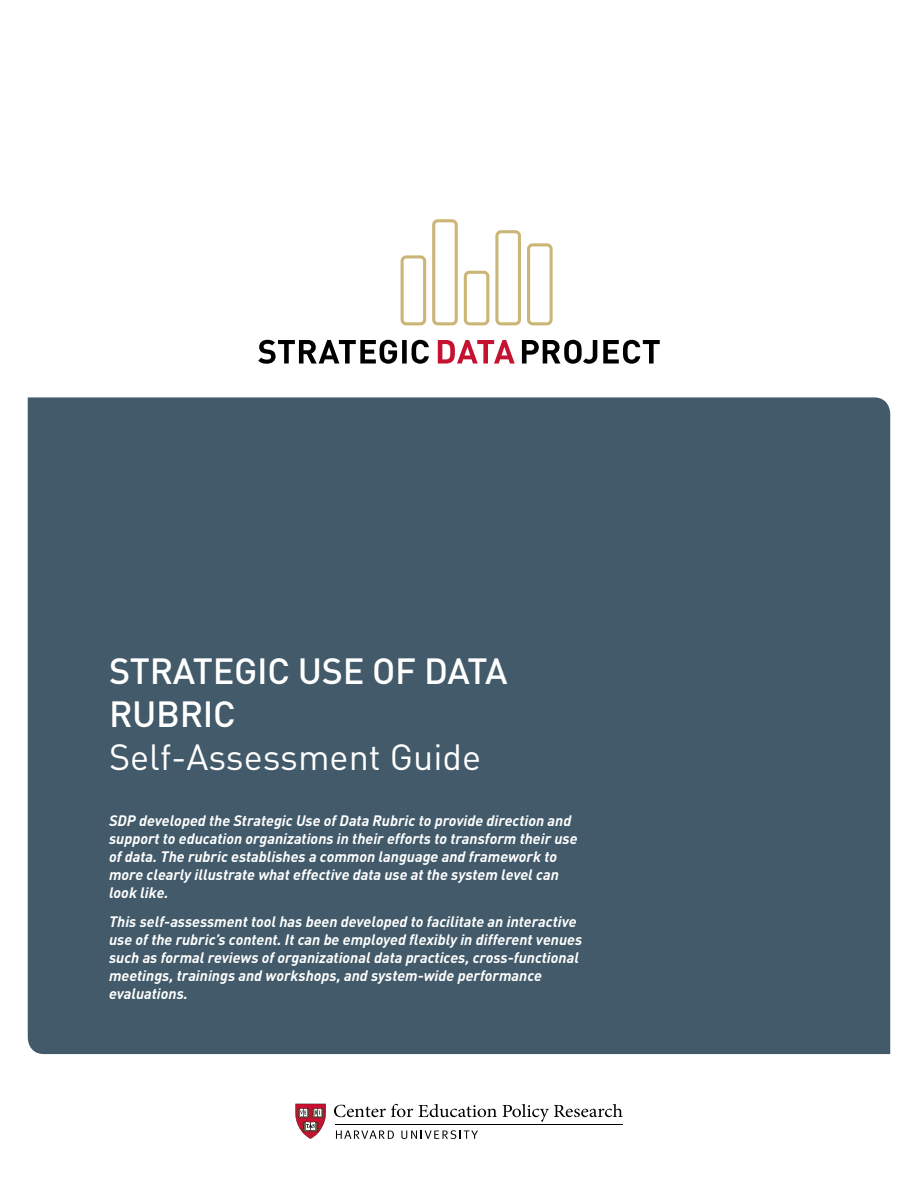
<style>
.page{position:relative;width:918px;height:1188px;background:#fff}
.page>*{position:absolute;margin:0;border:0;box-sizing:border-box;transform-origin:0 0}
.t1{font:500 36px/43.2px "DIN";letter-spacing:-.01em;color:#fff}
.t2{font:36px "DIN";color:#fff}
.t3{font:italic 700 15px/18px "DINOT";color:#fff}
</style>
<div class="page">
<div style="left:28px;top:397px;width:862px;height:657px;background:#425a69"></div>
<svg style="left:334px;top:1104px;width:289px;height:18px"></svg>
<svg style="left:336px;top:1130px;width:58px;height:9px"></svg>
<svg style="left:401px;top:1130px;width:77px;height:9px"></svg>
<svg style="left:295px;top:1104px;width:31px;height:35px"></svg>
<hr style="left:335px;top:1124px;width:288px;height:1px;background:#000">
<svg style="left:400px;top:219px;width:153px;height:107px"></svg>
<svg style="left:522px;top:340px;width:138px;height:24px"></svg>
<svg style="left:438px;top:340px;width:77px;height:24px"></svg>
<svg style="left:258px;top:340px;width:171px;height:24px"></svg>
<h1 class="t1" style="left:109px;top:648px;width:400px">STRATEGIC USE OF DATA<br>RUBRIC</h1>
<h1 class="t2" style="left:109px;top:735px;width:374px">Self-Assessment Guide</h1>
<p class="t3" style="left:109px;top:811px;width:470px">SDP developed the Strategic Use of Data Rubric to provide direction and support to education organizations in their efforts to transform their use of data. The rubric establishes a common language and framework to more clearly illustrate what effective data use at the system level can look like.</p>
<p class="t3" style="left:109px;top:912px;width:475px">This self-assessment tool has been developed to facilitate an interactive use of the rubric’s content. It can be employed flexibly in different venues such as formal reviews of organizational data practices, cross-functional meetings, trainings and workshops, and system-wide performance evaluations.</p>
</div>
